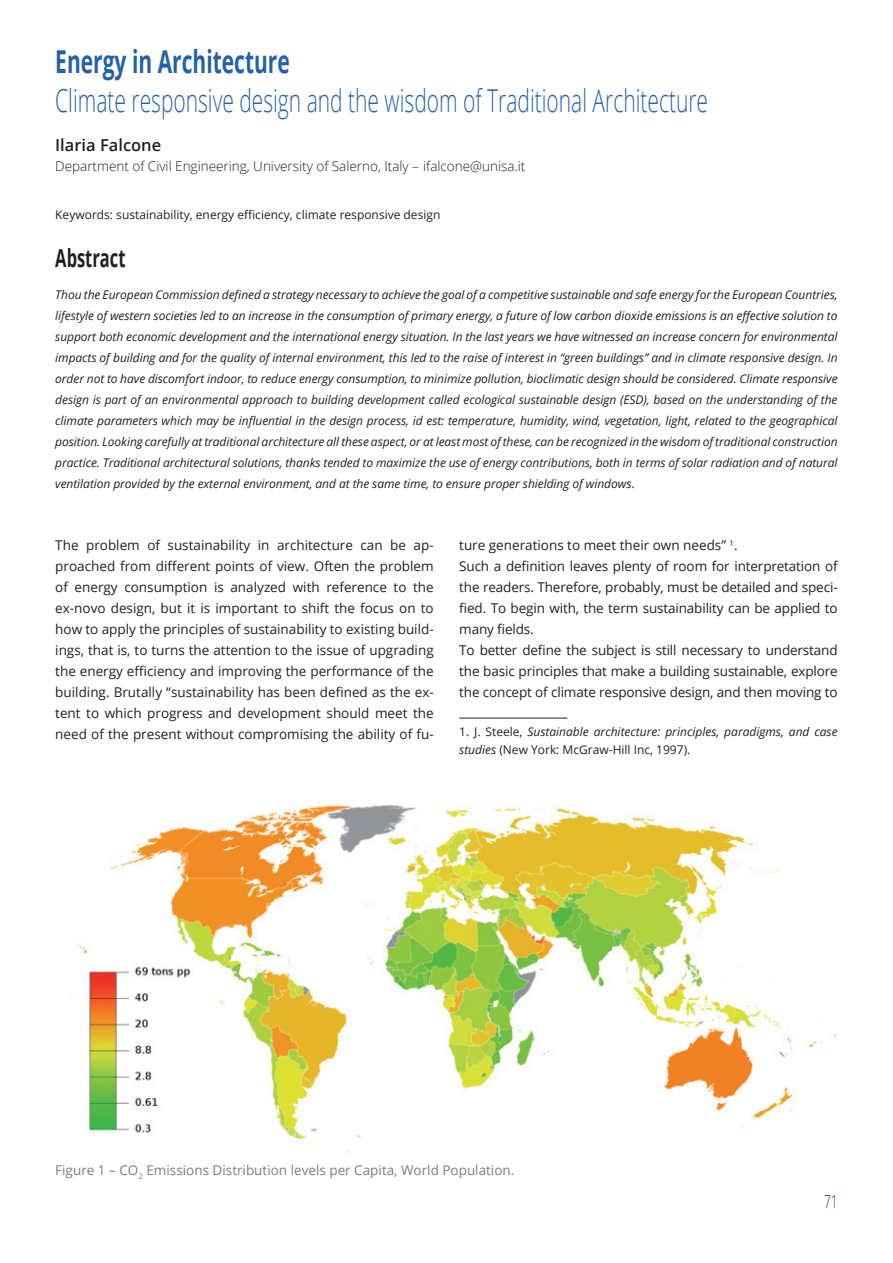
<style>
.page{position:relative;width:893px;height:1263px;background:#fff}
.page>*{position:absolute;margin:0;border:0;box-sizing:border-box;transform-origin:0 0}
.t1{font:300 31.5px "Open Sans";color:#2561a6;scale:.67 1}
.t2{font:700 31.5px "Open Sans";color:#2561a6;scale:.67 1}
.t3{font:700 24.75px "Open Sans";color:#231f20;scale:.67 1}
.t4{font:300 18px "Open Sans";color:#253f8e;scale:.67 1}
.t5{font:600 16.5px "Open Sans";color:#231f20}
.t6{font:13.5px/21px "Open Sans";letter-spacing:-.01em;color:#231f20;text-align:justify}
.t7{font:300 13.5px "Open Sans";color:#231f20}
.t8{font:13.5px "Open Sans";color:#7b7d82}
.t9{font:italic 12px/21px "Open Sans";color:#231f20}
.t10{font:12px "Open Sans";color:#231f20}
.s1{font-style:normal}
</style>
<div class="page">
<hr style="left:459px;top:718px;width:108px;height:1px;background:#231f20">
<img style="left:74px;top:805px;width:763px;height:347px">
<h1 class="t2" style="left:55px;top:39px;width:352px">Energy in Architecture</h1>
<h1 class="t1" style="left:55px;top:79px;width:976px">Climate responsive design and the wisdom of Traditional Architecture</h1>
<h3 class="t5" style="left:55px;top:134px;width:107px">Ilaria Falcone</h3>
<p class="t7" style="left:55px;top:157px;width:472px">Department of Civil Engineering, University of Salerno, Italy – ifalcone@unisa.it</p>
<p class="t10" style="left:55px;top:207px;width:387px">Keywords: sustainability, energy efficiency, climate responsive design</p>
<h2 class="t3" style="left:55px;top:241px;width:106px">Abstract</h2>
<p class="t9" style="left:55px;top:283px;width:784px;text-align:justify">Thou the European Commission defined a strategy necessary to achieve the goal of a competitive sustainable and safe energy for the European Countries, lifestyle of western societies led to an increase in the consumption of primary energy, a future of low carbon dioxide emissions is an effective solution to support both economic development and the international energy situation. In the last years we have witnessed an increase concern for environmental impacts of building and for the quality of internal environment, this led to the raise of interest in “green buildings” and in climate responsive design. In order not to have discomfort indoor, to reduce energy consumption, to minimize pollution, bioclimatic design should be considered. Climate responsive design is part of an environmental approach to building development called ecological sustainable design (ESD), based on the understanding of the climate parameters which may be influential in the design process, id est: temperature, humidity, wind, vegetation, light, related to the geographical position. Looking carefully at traditional architecture all these aspect, or at least most of these, can be recognized in the wisdom of traditional construction practice. Traditional architectural solutions, thanks tended to maximize the use of energy contributions, both in terms of solar radiation and of natural ventilation provided by the external environment, and at the same time, to ensure proper shielding of windows<span class="s1">.</span></p>
<p class="t6" style="left:55px;top:535px;width:380px">The problem of sustainability in architecture can be ap&shy;proached from different points of view. Often the problem of energy consumption is analyzed with reference to the ex-novo design, but it is important to shift the focus on to how to apply the principles of sustainability to existing build&shy;ings, that is, to turns the attention to the issue of upgrading the energy efficiency and improving the performance of the building. Brutally “sustainability has been defined as the ex&shy;tent to which progress and development should meet the need of the present without compromising the ability of fu-</p>
<p class="t6" style="left:459px;top:535px;width:380px;text-align:left">ture generations to meet their own needs” <sup>1</sup>.<br>Such a definition leaves plenty of room for interpretation of the readers. Therefore, probably, must be detailed and speci&shy;fied. To begin with, the term sustainability can be applied to many fields.<br>To better define the subject is still necessary to understand the basic principles that make a building sustainable, explore the concept of climate responsive design, and then moving to</p>
<p class="t9" style="left:459px;top:722px;width:380px;line-height:18px"><span class="s1">1. J. Steele,</span> Sustainable architecture: principles, paradigms, and case studies <span class="s1">(New York: McGraw-Hill Inc, 1997).</span></p>
<p class="t8" style="left:55px;top:1161px;width:461px">Figure 1 – CO<sub>2</sub> Emissions Distribution levels per Capita, World Population.</p>
<h3 class="t4" style="left:824px;top:1189px;width:22px">71</h3>
</div>
